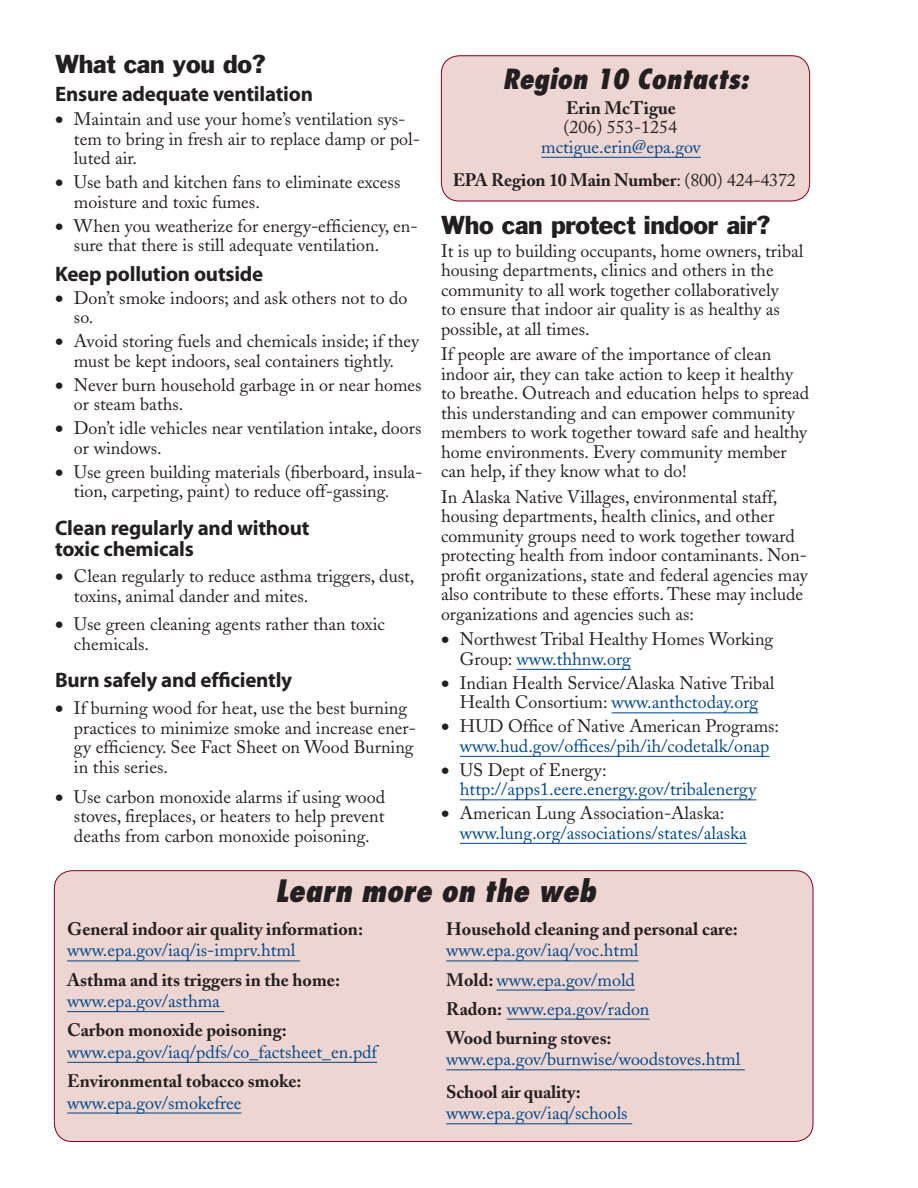
<style>
.page{position:relative;width:918px;height:1188px;background:#fff}
.page>*{position:absolute;margin:0;border:0;box-sizing:border-box;transform-origin:0 0}
.smallbanner{font:italic 800 30px "Fujiyama";color:#231f20}
.Bannerhead{font:italic 800 27px "Fujiyama";color:#231f20}
.Headline{font:24px "Franklin Gothic";letter-spacing:-.01em;color:#231f20}
.Subhead{font:700 21px/21px "Myriad";letter-spacing:-.01em;color:#231f20}
.Bulletlist{font:18px/19.5px "Adobe Caslon";color:#231f20}
.Body_Text{font:18px/19.5px "Adobe Caslon";color:#231f20}
.Body_Text-2{font:700 18px/21.6px "Adobe Caslon";color:#231f20}
.Bulletlist-2{font:18px/19.5px "Adobe Caslon";color:#004689}
.Body_Text-3{font:18px/21.6px "Adobe Caslon";color:#004689}
.Subhead-2{font:18px/21px "Adobe Caslon";color:#004689}
.Infolist{font:18px "Adobe Caslon";color:#231f20}
.Infolist-2{font:700 18px "Adobe Caslon";color:#231f20}
.s1{font-style:italic}
.s2{font-weight:400}
.s3{color:#004689}
.s4{color:#231f20}
.s5{font-weight:400;color:#004689}
.s6{font-weight:700;color:#231f20}
</style>
<div class="page">
<div style="left:54px;top:871px;width:759px;height:271px;background:#edd5d2;border-radius:18px"></div>
<hr style="left:517px;top:669px;width:114px;height:1px;background:#004689">
<hr style="left:612px;top:712px;width:146px;height:1px;background:#004689">
<hr style="left:460px;top:756px;width:310px;height:1px;background:#004689">
<hr style="left:460px;top:799px;width:296px;height:1px;background:#004689">
<hr style="left:460px;top:843px;width:287px;height:1px;background:#004689">
<hr style="left:67px;top:961px;width:233px;height:1px;background:#004689">
<hr style="left:67px;top:1011px;width:157px;height:1px;background:#004689">
<hr style="left:67px;top:1062px;width:310px;height:1px;background:#004689">
<hr style="left:67px;top:1113px;width:174px;height:1px;background:#004689">
<hr style="left:446px;top:961px;width:192px;height:1px;background:#004689">
<hr style="left:497px;top:990px;width:138px;height:1px;background:#004689">
<hr style="left:507px;top:1019px;width:143px;height:1px;background:#004689">
<hr style="left:446px;top:1069px;width:299px;height:1px;background:#004689">
<hr style="left:446px;top:1123px;width:186px;height:1px;background:#004689">
<div style="left:441px;top:56px;width:369px;height:145px;background:#edd5d2;border-radius:18px"></div>
<div style="left:441px;top:55px;width:369px;height:146px;border:1px solid #820123;border-radius:18px"></div>
<hr style="left:541px;top:157px;width:160px;height:1px;background:#004689">
<p class="Headline" style="left:55px;top:49px;width:212px">What can you do?</p>
<p class="Subhead" style="left:55px;top:85px;width:259px">Ensure adequate ventilation</p>
<p class="Bulletlist" style="left:74px;top:110px;width:348px;text-indent:-19px">• Maintain and use your home’s ventilation sys&shy;tem to bring in fresh air to replace damp or pol&shy;luted air.</p>
<p class="Bulletlist" style="left:74px;top:173px;width:328px;text-indent:-19px">• Use bath and kitchen fans to eliminate excess moisture and toxic fumes.</p>
<p class="Bulletlist" style="left:74px;top:216px;width:345px;text-indent:-19px">• When you weatherize for energy-efficiency, en&shy;sure that there is still adequate ventilation.</p>
<p class="Subhead" style="left:55px;top:265px;width:210px">Keep pollution outside</p>
<p class="Bulletlist" style="left:74px;top:288px;width:335px;text-indent:-19px">• Don’t smoke indoors; and ask others not to do so.</p>
<p class="Bulletlist" style="left:55px;top:332px;width:365px;text-align:center">• Avoid storing fuels and chemicals inside; if they must be kept indoors, seal containers tightly.</p>
<p class="Bulletlist" style="left:74px;top:375px;width:349px;text-indent:-19px">• Never burn household garbage in or near homes or steam baths.</p>
<p class="Bulletlist" style="left:74px;top:419px;width:349px;text-indent:-19px">• Don’t idle vehicles near ventilation intake, doors or windows.</p>
<p class="Bulletlist" style="left:74px;top:462px;width:350px;text-indent:-19px">• Use green building materials (fiberboard, insula&shy;tion, carpeting, paint) to reduce off-gassing<span class="s1">.</span></p>
<p class="Subhead" style="left:55px;top:518px;width:256px">Clean regularly and without toxic chemicals</p>
<p class="Bulletlist" style="left:74px;top:567px;width:342px;text-indent:-19px">• Clean regularly to reduce asthma triggers, dust, toxins, animal dander and mites.</p>
<p class="Bulletlist" style="left:74px;top:615px;width:313px;text-indent:-19px">• Use green cleaning agents rather than toxic chemicals.</p>
<p class="Subhead" style="left:55px;top:671px;width:239px">Burn safely and efficiently</p>
<p class="Bulletlist" style="left:74px;top:698px;width:343px;text-indent:-19px">• If burning wood for heat, use the best burning practices to minimize smoke and increase ener&shy;gy efficiency. See Fact Sheet on Wood Burning in this series.</p>
<p class="Bulletlist" style="left:74px;top:787px;width:313px;text-align:justify;text-indent:-19px">• Use carbon monoxide alarms if using wood stoves, fireplaces, or heaters to help prevent deaths from carbon monoxide poisoning.</p>
<p class="Bannerhead" style="left:502px;top:62px;width:253px">Region 10 Contacts:</p>
<p class="Infolist-2" style="left:566px;top:97px;width:111px">Erin McTigue</p>
<p class="Infolist" style="left:563px;top:117px;width:115px">(206) 553-1254</p>
<p class="Bulletlist-2" style="left:541px;top:137px;width:161px">mctigue.erin@epa.gov</p>
<p class="Body_Text-2" style="left:453px;top:169px;width:345px">EPA Region 10 Main Number<span class="s2">: (800) 424-4372</span></p>
<p class="Headline" style="left:441px;top:210px;width:331px">Who can protect indoor air?</p>
<p class="Body_Text" style="left:441px;top:241px;width:364px">It is up to building occupants, home owners, tribal housing departments, clinics and others in the community to all work together collaboratively<br>to ensure that indoor air quality is as healthy as possible, at all times.</p>
<p class="Body_Text" style="left:441px;top:345px;width:370px">If people are aware of the importance of clean indoor air, they can take action to keep it healthy to breathe. Outreach and education helps to spread this understanding and can empower community members to work together toward safe and healthy home environments. Every community member can help, if they know what to do!</p>
<p class="Body_Text" style="left:441px;top:487px;width:368px">In Alaska Native Villages, environmental staff, housing departments, health clinics, and other community groups need to work together toward protecting health from indoor contaminants. Non&shy;profit organizations, state and federal agencies may also contribute to these efforts. These may include organizations and agencies such as:</p>
<p class="Bulletlist" style="left:460px;top:630px;width:315px;text-indent:-19px">• Northwest Tribal Healthy Homes Working<br>Group: <span class="s3">www.thhnw.org</span></p>
<p class="Bulletlist" style="left:441px;top:673px;width:335px;text-align:center">• Indian Health Service/Alaska Native Tribal<br>Health Consortium: <span class="s3">www.anthctoday.org</span></p>
<p class="Bulletlist-2" style="left:441px;top:717px;width:340px;text-align:center"><span class="s4">• HUD Office of Native American Programs: </span>www.hud.gov/offices/pih/ih/codetalk/onap</p>
<p class="Bulletlist-2" style="left:460px;top:760px;width:298px;text-indent:-19px"><span class="s4">• US Dept of Energy: </span>http://apps1.eere.energy.gov/tribalenergy</p>
<p class="Bulletlist-2" style="left:460px;top:804px;width:288px;text-indent:-19px"><span class="s4">• American Lung Association-Alaska: </span>www.lung.org/associations/states/alaska</p>
<p class="smallbanner" style="left:275px;top:871px;width:329px">Learn more on the web</p>
<p class="Body_Text-2" style="left:446px;top:918px;width:293px">Household cleaning and personal care: <span class="s5">www.epa.gov/iaq/voc.html</span></p>
<p class="Body_Text-3" style="left:446px;top:969px;width:190px"><span class="s6">Mold:</span> www.epa.gov/mold</p>
<p class="Body_Text-3" style="left:446px;top:998px;width:205px"><span class="s6">Radon:</span> www.epa.gov/radon</p>
<p class="Body_Text-3" style="left:446px;top:1027px;width:296px"><span class="s6">Wood burning stoves: </span>www.epa.gov/burnwise/woodstoves.html</p>
<p class="Subhead-2" style="left:446px;top:1082px;width:183px"><span class="s6">School air quality: </span>www.epa.gov/iaq/schools</p>
<p class="Body_Text-2" style="left:67px;top:918px;width:297px">General indoor air quality information: <span class="s5">www.epa.gov/iaq/is-imprv.html</span></p>
<p class="Body_Text-2" style="left:67px;top:969px;width:274px">Asthma and its triggers in the home: <span class="s5">www.epa.gov/asthma</span></p>
<p class="Body_Text-3" style="left:67px;top:1020px;width:312px"><span class="s6">Carbon monoxide poisoning: </span>www.epa.gov/iaq/pdfs/co_factsheet_en.pdf</p>
<p class="Body_Text-2" style="left:67px;top:1070px;width:236px">Environmental tobacco smoke: <span class="s5">www.epa.gov/smokefree</span></p>
</div>
